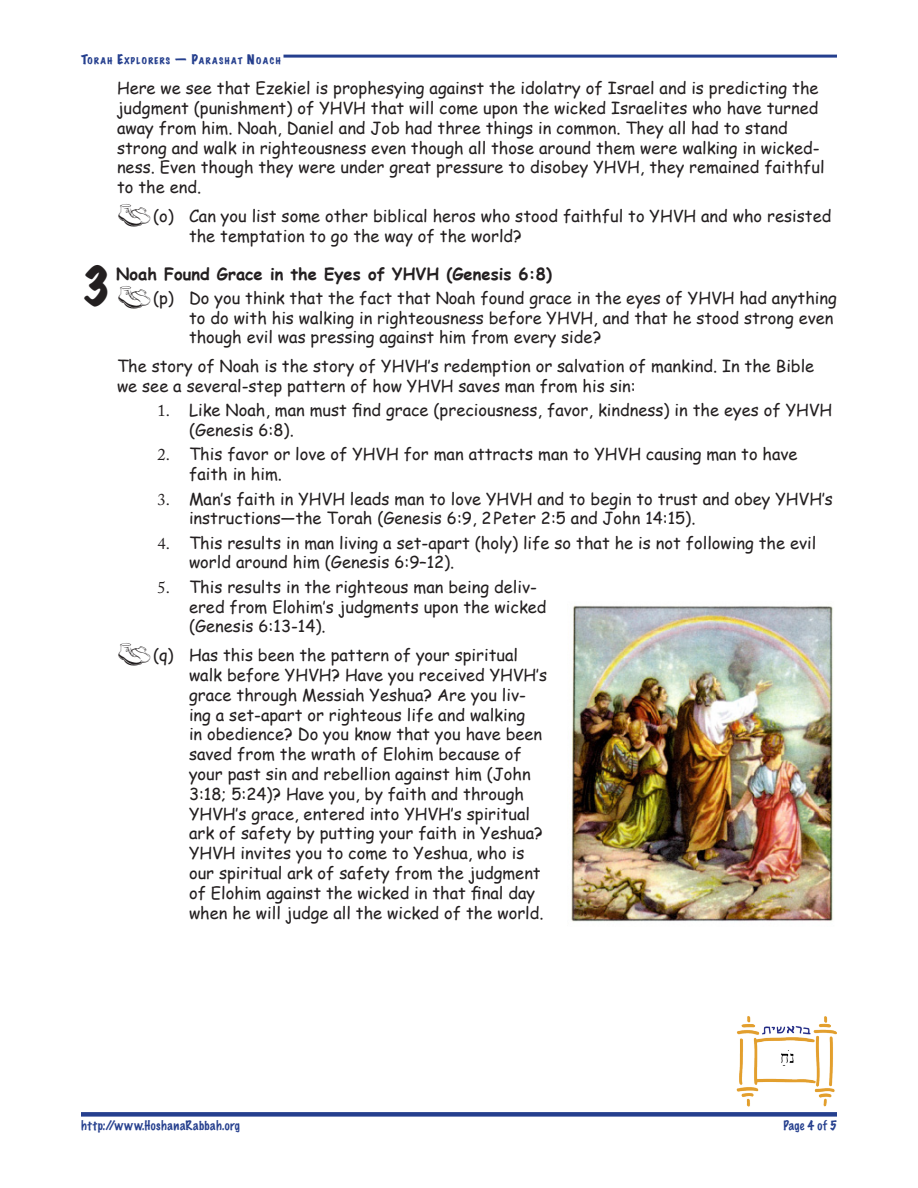
<style>
.page{position:relative;width:918px;height:1188px;background:#fff}
.page>*{position:absolute;margin:0;border:0;box-sizing:border-box;transform-origin:0 0}
.TE___hanging_indent{font:expanded 46.5px "Marker Felt";color:#231f20}
.Lists_dbat_boot_lev{font:16.5px/19.8px "Comic Sans MS";color:#231f20}
.indent_left_2p{font:16.5px/19.8px "Comic Sans MS";color:#231f20}
.Lists_numbers_level{font:16.5px/19.8px "Comic Sans MS";color:#231f20}
.TE___hanging_indent-2{font:700 16.5px "Comic Sans MS";color:#231f20}
.t1{font:100 12px "Marker Felt";letter-spacing:.045em;color:#253f8e}
.t2{font:expanded 8.4px "Marker Felt";letter-spacing:.165em;color:#253f8e}
.s1{font-size:12px}
.s2{font-family:"Outfitters";font-size:22.5px}
.s3{font-family:"Adobe Caslon Pro"}
</style>
<div class="page">
<div style="left:81px;top:1112px;width:756px;height:5px;background:#253f8e"></div>
<hr style="left:284px;top:55px;width:553px;height:3px;background:#253f8e">
<img style="left:571px;top:605px;width:262px;height:317px">
<img style="left:736px;top:1016px;width:101px;height:91px">
<p class="t2" style="left:81px;top:54px;width:201px"><span class="s1">T</span>ORAH <span class="s1">E</span>XPLORERS <span class="s1">— P</span>ARASHAT <span class="s1">N</span>OACH</p>
<p class="indent_left_2p" style="left:117px;top:78px;width:709px">Here we see that Ezekiel is prophesying against the idolatry of Israel and is predicting the judgment (punishment) of YHVH that will come upon the wicked Israelites who have turned away from him. Noah, Daniel and Job had three things in common. They all had to stand strong and walk in righteousness even though all those around them were walking in wicked&shy;ness. Even though they were under great pressure to disobey YHVH, they remained faithful to the end.</p>
<p class="Lists_dbat_boot_lev" style="left:189px;top:206px;width:644px;text-indent:-72px"><span class="s2">5</span>(o) Can you list some other biblical heros who stood faithful to YHVH and who resisted the temptation to go the way of the world?</p>
<p class="TE___hanging_indent" style="left:81px;top:252px;width:32px">3</p>
<p class="TE___hanging_indent-2" style="left:116px;top:261px;width:437px">Noah Found Grace in the Eyes of YHVH (Genesis 6:8)</p>
<p class="Lists_dbat_boot_lev" style="left:189px;top:287px;width:649px;text-indent:-72px"><span class="s2">5</span>(p) Do you think that the fact that Noah found grace in the eyes of YHVH had anything to do with his walking in righteousness before YHVH, and that he stood strong even though evil was pressing against him from every side?</p>
<p class="indent_left_2p" style="left:117px;top:356px;width:699px">The story of Noah is the story of YHVH’s redemption or salvation of mankind. In the Bible we see a several-step pattern of how YHVH saves man from his sin:</p>
<p class="Lists_numbers_level" style="left:189px;top:400px;width:645px;text-indent:-32px"><span class="s3">1.</span> Like Noah, man must find grace (preciousness, favor, kindness) in the eyes of YHVH (Genesis 6:8).</p>
<p class="Lists_numbers_level" style="left:189px;top:444px;width:610px;text-indent:-32px"><span class="s3">2.</span> This favor or love of YHVH for man attracts man to YHVH causing man to have faith in him.</p>
<p class="Lists_numbers_level" style="left:189px;top:488px;width:646px;text-indent:-32px"><span class="s3">3.</span> Man’s faith in YHVH leads man to love YHVH and to begin to trust and obey YHVH’s instructions—the Torah (Genesis 6:9, 2Peter 2:5 and John 14:15).</p>
<p class="Lists_numbers_level" style="left:189px;top:532px;width:629px;text-indent:-32px"><span class="s3">4.</span> This results in man living a set-apart (holy) life so that he is not following the evil world around him (Genesis 6:9–12).</p>
<p class="Lists_numbers_level" style="left:189px;top:576px;width:359px;text-indent:-32px"><span class="s3">5.</span> This results in the righteous man being deliv&shy;ered from Elohim’s judgments upon the wicked (Genesis 6:13-14).</p>
<p class="Lists_dbat_boot_lev" style="left:189px;top:645px;width:360px;text-indent:-72px"><span class="s2">5</span>(q) Has this been the pattern of your spiritual walk before YHVH? Have you received YHVH’s grace through Messiah Yeshua? Are you liv&shy;ing a set-apart or righteous life and walking<br>in obedience? Do you know that you have been saved from the wrath of Elohim because of your past sin and rebellion against him (John 3:18; 5:24)? Have you, by faith and through YHVH’s grace, entered into YHVH’s spiritual ark of safety by putting your faith in Yeshua?<br>YHVH invites you to come to Yeshua, who is our spiritual ark of safety from the judgment of Elohim against the wicked in that final day when he will judge all the wicked of the world.</p>
<p class="t1" style="left:81px;top:1117px;width:161px">http://www.HoshanaRabbah.org</p>
<p class="t1" style="left:783px;top:1117px;width:55px">Page 4 of 5</p>
</div>
